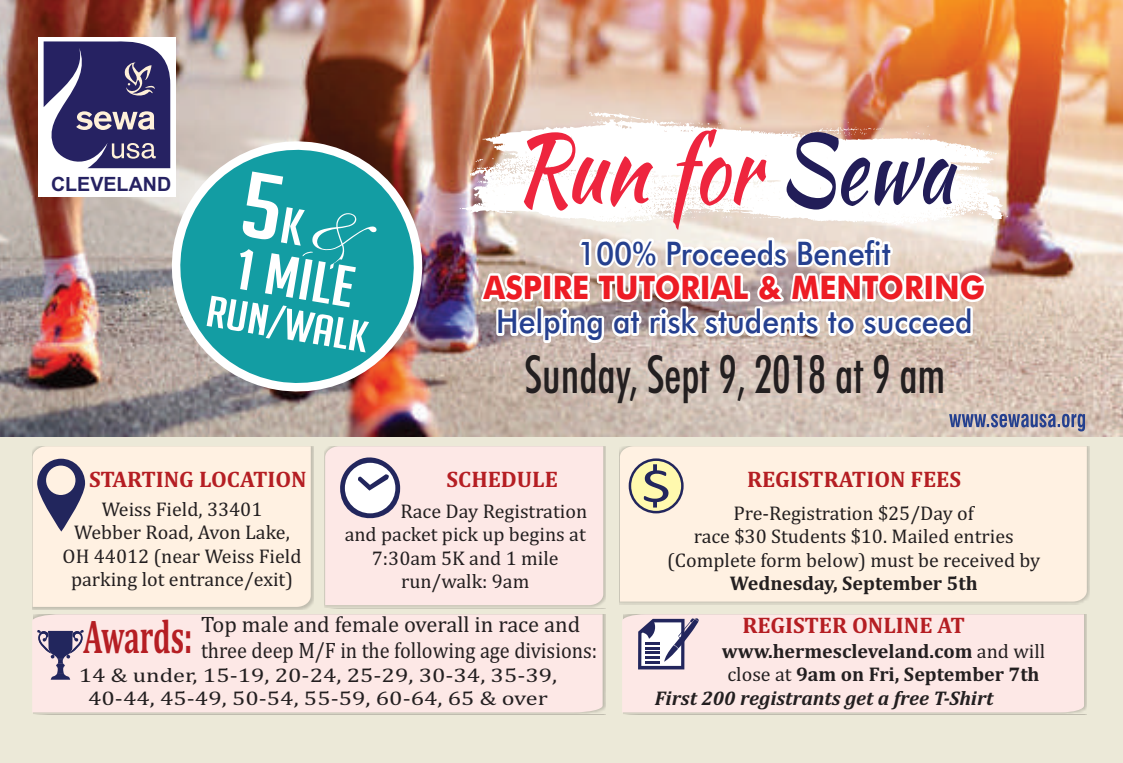
<style>
.page{position:relative;width:1123px;height:763px;background:#fff}
.page>*{position:absolute;margin:0;border:0;box-sizing:border-box;transform-origin:0 0}
.t1{font:500 condensed 52.75px "Futura BT";color:#231f20;scale:.88 1}
.t2{font:700 47.75px "Cambria";letter-spacing:-.015em;color:#b51e23;scale:.62 1}
.t3{font:500 32.5px/68.8px "Futura BT";color:#25408f;text-align:center;scale:.93 1}
.t4{font:700 32.5px "Futura BT";color:#ed1c24;scale:.93 1}
.t5{font:700 22.75px "Cambria";color:#b51e23}
.t6{font:22.5px/26.5px "Cambria";color:#231f20}
.t7{font:20px/23.5px "Cambria";color:#231f20;text-align:center}
.t8{font:700 20px/23.5px "Cambria";color:#231f20}
.t9{font:20px/23.5px "Cambria";color:#231f20;text-align:center;scale:1.21 1}
.t10{font:italic 700 20px "Cambria";color:#231f20}
.t11{font:700 19.75px "Arial";color:#262262}
.s1{font-weight:400}
</style>
<div class="page">
<div style="left:0;top:0;width:1123px;height:762px;background:#ece9d8"></div>
<img style="left:0;top:0;width:1123px;height:436px">
<div style="left:38px;top:37px;width:137px;height:159px;background:#fff"></div>
<img style="left:459px;top:111px;width:548px;height:115px">
<svg style="left:524px;top:129px;width:242px;height:101px;background:#f7c7cb"></svg>
<svg style="left:786px;top:132px;width:171px;height:77px;background:#bbb6c5"></svg>
<svg style="left:949px;top:413px;width:136px;height:18px;background:#8f8fa8"></svg>
<svg style="left:43px;top:41px;width:127px;height:128px;background:#565181"></svg>
<img style="left:157px;top:126px;width:280px;height:270px">
<svg style="left:195px;top:159px;width:195px;height:240px;background:#52acaf"></svg>
<div style="left:32px;top:446px;width:281px;height:163px;background:#231f20;opacity:.22"></div>
<div style="left:33px;top:446px;width:278px;height:160px;background:#fff1e2"></div>
<div style="left:324px;top:446px;width:281px;height:162px;background:#231f20;opacity:.22"></div>
<div style="left:325px;top:446px;width:278px;height:158px;background:#fde8e6"></div>
<svg style="left:340px;top:448px;width:60px;height:80px;background:#cec6d1"></svg>
<div style="left:619px;top:446px;width:470px;height:158px;background:#231f20;opacity:.22"></div>
<div style="left:620px;top:446px;width:466px;height:155px;background:#fff1e2"></div>
<div style="left:33px;top:614px;width:572px;height:100px;background:#231f20;opacity:.22"></div>
<div style="left:32px;top:614px;width:570px;height:98px;background:#fde8e6"></div>
<div style="left:622px;top:614px;width:464px;height:100px;background:#231f20;opacity:.22"></div>
<div style="left:622px;top:614px;width:462px;height:98px;background:#fde8e6"></div>
<svg style="left:37px;top:629px;width:47px;height:50px;background:#a499ae"></svg>
<svg style="left:37px;top:458px;width:48px;height:73px;background:#9a94a5"></svg>
<svg style="left:638px;top:618px;width:60px;height:51px;background:#aca8bc"></svg>
<svg style="left:628px;top:458px;width:55px;height:55px"></svg>
<svg style="left:644px;top:464px;width:24px;height:43px"></svg>
<p class="t11" style="left:51px;top:177px;width:122px">CLEVELAND</p>
<h3 class="t3" style="left:496px;top:221px;width:514px">100% Proceeds Benefit<br>Helping at risk students to succeed</h3>
<h3 class="t4" style="left:483px;top:274px;width:541px">ASPIRE TUTORIAL &amp; MENTORING</h3>
<h1 class="t1" style="left:524px;top:352px;width:480px">Sunday, Sept 9, 2018 at 9 am</h1>
<p class="t5" style="left:89px;top:469px;width:219px">STARTING LOCATION</p>
<p class="t7" style="left:63px;top:498px;width:240px">Weiss Field, 33401<br>Webber Road, Avon Lake,<br>OH 44012 (near Weiss Field parking lot entrance/exit)</p>
<p class="t5" style="left:446px;top:469px;width:113px">SCHEDULE</p>
<p class="t7" style="left:400px;top:500px;width:188px">Race Day Registration</p>
<p class="t7" style="left:345px;top:523px;width:242px">and packet pick up begins at</p>
<p class="t7" style="left:372px;top:547px;width:188px">7:30am 5K and 1 mile</p>
<p class="t7" style="left:401px;top:570px;width:130px">run/walk: 9am</p>
<h2 class="t2" style="left:83px;top:615px;width:177px">Awards:</h2>
<p class="t6" style="left:201px;top:611px;width:398px">Top male and female overall in race and three deep M/F in the following age divisions:</p>
<p class="t9" style="left:79px;top:664px;width:397px">14 &amp; under, 15-19, 20-24, 25-29, 30-34, 35-39,<br>40-44, 45-49, 50-54, 55-59, 60-64, 65 &amp; over</p>
<p class="t5" style="left:747px;top:469px;width:215px">REGISTRATION FEES</p>
<p class="t7" style="left:667px;top:502px;width:374px">Pre-Registration $25/Day of<br>race $30 Students $10. Mailed entries (Complete form below) must be received by</p>
<p class="t8" style="left:730px;top:572px;width:249px">Wednesday, September 5th</p>
<p class="t5" style="left:742px;top:615px;width:224px">REGISTER ONLINE AT</p>
<p class="t8" style="left:721px;top:640px;width:325px">www.hermescleveland.com <span class="s1">and will close at</span> 9am on Fri, September 7th</p>
<p class="t10" style="left:655px;top:688px;width:340px">First 200 registrants get a free T-Shirt</p>
</div>
